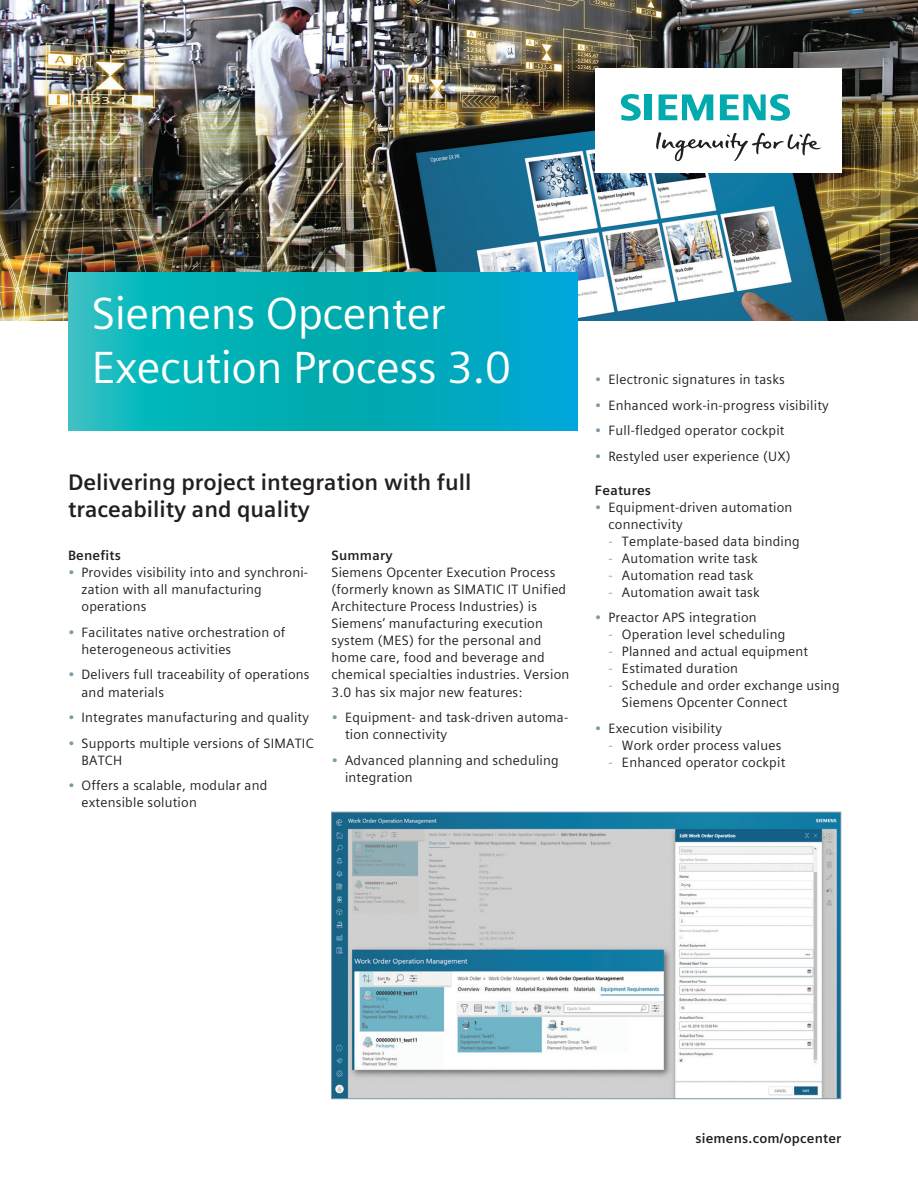
<style>
.page{position:relative;width:918px;height:1188px;background:#fff}
.page>*{position:absolute;margin:0;border:0;box-sizing:border-box;transform-origin:0 0}
.t1{font:45px/54px "Siemens Sans Global";letter-spacing:-.01em;color:#fff}
.t2{font:700 22.5px/27px "Siemens Sans Global";color:#231f20}
.t3{font:13.5px/17px "Siemens Sans Global";letter-spacing:.015em;color:#231f20}
.t4{font:700 13.5px "Siemens Sans Global";letter-spacing:.015em;color:#231f20}
.s1{color:#7b99a9}
</style>
<div class="page">
<img style="left:0;top:0;width:918px;height:320px">
<svg style="left:68px;top:272px;width:510px;height:159px;background:#05aebb"></svg>
<div style="left:595px;top:68px;width:246px;height:104px;background:#fff"></div>
<svg style="left:656px;top:132px;width:165px;height:29px"></svg>
<svg style="left:621px;top:94px;width:31px;height:27px"></svg>
<svg style="left:659px;top:94px;width:54px;height:26px"></svg>
<svg style="left:720px;top:94px;width:70px;height:27px"></svg>
<img style="left:333px;top:814px;width:506px;height:283px">
<div style="left:331px;top:812px;width:510px;height:287px;border:1px solid #7b99a9"></div>
<h1 class="t1" style="left:92px;top:287px;width:421px">Siemens Opcenter<br>Execution Process 3.0</h1>
<h2 class="t2" style="left:68px;top:468px;width:405px">Delivering project integration with full traceability and quality</h2>
<p class="t4" style="left:68px;top:545px;width:54px">Benefits</p>
<p class="t3" style="left:82px;top:564px;width:228px;text-indent:-14px"><span class="s1">•</span> Provides visibility into and synchroni&shy;zation with all manufacturing operations</p>
<p class="t3" style="left:82px;top:624px;width:205px;text-indent:-14px"><span class="s1">•</span> Facilitates native orchestration of heterogeneous activities</p>
<p class="t3" style="left:82px;top:666px;width:230px;text-indent:-14px"><span class="s1">•</span> Delivers full traceability of operations and materials</p>
<p class="t3" style="left:68px;top:709px;width:243px"><span class="s1">•</span> Integrates manufacturing and quality</p>
<p class="t3" style="left:82px;top:734px;width:234px;text-indent:-14px"><span class="s1">•</span> Supports multiple versions of SIMATIC<br>BATCH</p>
<p class="t3" style="left:82px;top:777px;width:187px;text-indent:-14px"><span class="s1">•</span> Offers a scalable, modular and extensible solution</p>
<p class="t4" style="left:332px;top:545px;width:63px">Summary</p>
<p class="t3" style="left:332px;top:564px;width:239px">Siemens Opcenter Execution Process (formerly known as SIMATIC IT Unified Architecture Process Industries) is Siemens’ manufacturing execution system (MES) for the personal and home care, food and beverage and chemical specialties industries. Version 3.0 has six major new features:</p>
<p class="t3" style="left:345px;top:709px;width:225px;text-indent:-14px"><span class="s1">•</span> Equipment- and task-driven automa&shy;tion connectivity</p>
<p class="t3" style="left:345px;top:751px;width:215px;text-indent:-14px"><span class="s1">•</span> Advanced planning and scheduling integration</p>
<p class="t3" style="left:595px;top:371px;width:191px"><span class="s1">•</span> Electronic signatures in tasks</p>
<p class="t3" style="left:595px;top:397px;width:235px"><span class="s1">•</span> Enhanced work-in-progress visibility</p>
<p class="t3" style="left:595px;top:422px;width:191px"><span class="s1">•</span> Full-fledged operator cockpit</p>
<p class="t3" style="left:595px;top:448px;width:197px"><span class="s1">•</span> Restyled user experience (UX)</p>
<p class="t4" style="left:595px;top:480px;width:58px">Features</p>
<p class="t3" style="left:608px;top:499px;width:185px;text-indent:-14px"><span class="s1">•</span> Equipment-driven automation connectivity</p>
<p class="t3" style="left:608px;top:533px;width:193px"><span class="s1">-</span> Template-based data binding</p>
<p class="t3" style="left:608px;top:550px;width:151px"><span class="s1">-</span> Automation write task</p>
<p class="t3" style="left:608px;top:567px;width:146px"><span class="s1">-</span> Automation read task</p>
<p class="t3" style="left:608px;top:584px;width:153px"><span class="s1">-</span> Automation await task</p>
<p class="t3" style="left:595px;top:609px;width:163px"><span class="s1">•</span> Preactor APS integration</p>
<p class="t3" style="left:608px;top:626px;width:178px"><span class="s1">-</span> Operation level scheduling</p>
<p class="t3" style="left:608px;top:643px;width:201px"><span class="s1">-</span> Planned and actual equipment</p>
<p class="t3" style="left:608px;top:660px;width:131px"><span class="s1">-</span> Estimated duration</p>
<p class="t3" style="left:622px;top:677px;width:219px;text-indent:-14px"><span class="s1">-</span> Schedule and order exchange using<br>Siemens Opcenter Connect</p>
<p class="t3" style="left:595px;top:720px;width:129px"><span class="s1">•</span> Execution visibility</p>
<p class="t3" style="left:608px;top:737px;width:174px"><span class="s1">-</span> Work order process values</p>
<p class="t3" style="left:608px;top:754px;width:178px"><span class="s1">-</span> Enhanced operator cockpit</p>
<p class="t4" style="left:695px;top:1128px;width:148px">siemens.com/opcenter</p>
</div>
